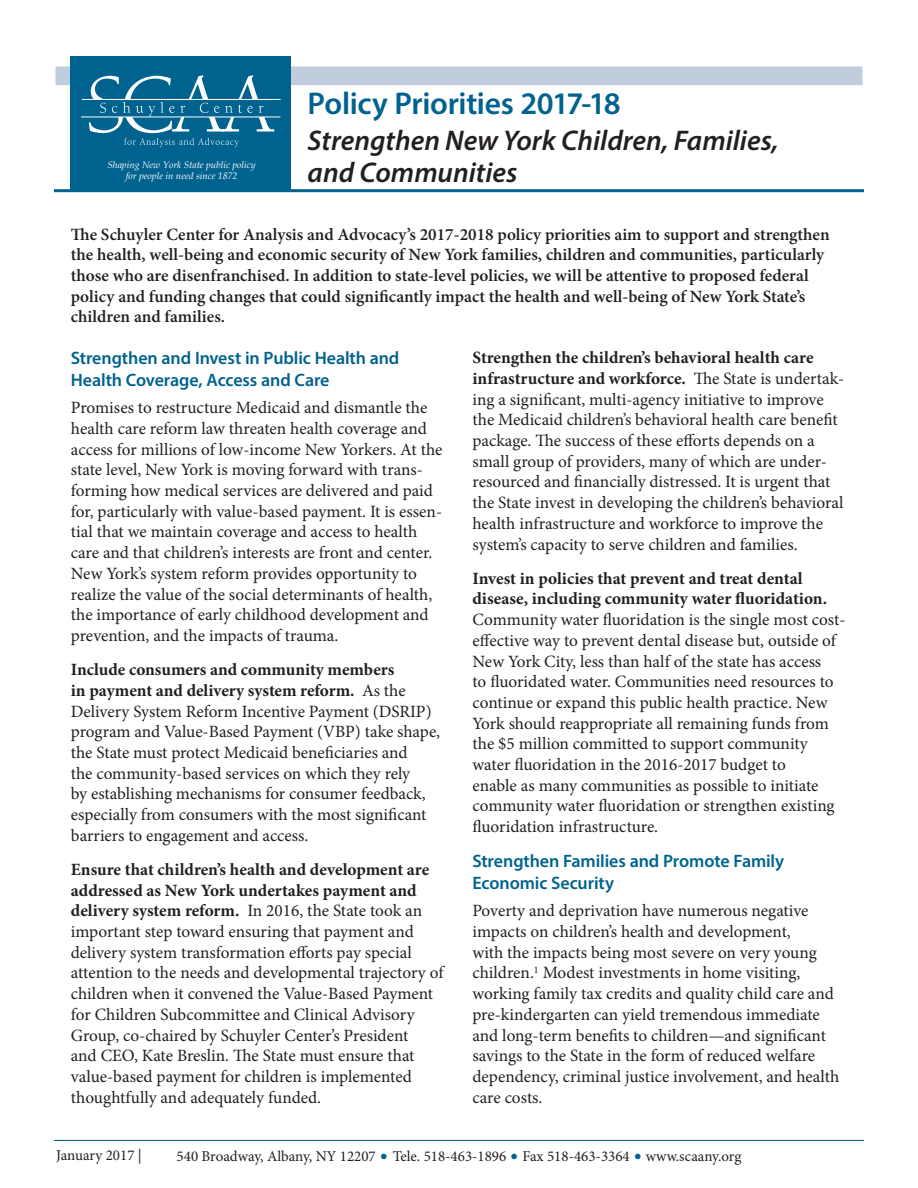
<style>
.page{position:relative;width:918px;height:1188px;background:#fff}
.page>*{position:absolute;margin:0;border:0;box-sizing:border-box;transform-origin:0 0}
.t1{font:600 31.5px "Myriad Pro";letter-spacing:-.01em;color:#00628e}
.t2{font:italic 600 28.5px "Myriad Pro";color:#231f20}
.Subheading{font:600 18px/21.6px "Myriad Pro";letter-spacing:-.005em;color:#00628e}
.Content{font:17.25px/20.7px "Minion Pro";color:#231f20}
.Content-2{font:600 17.25px/20.7px "Minion Pro";color:#231f20}
.Content-3{font:15px "Minion Pro";color:#231f20}
.t3{font:italic 9.6px/11.6px "Book Antiqua";color:#fff;text-align:center}
.s1{font-weight:700}
.s2{font-size:21px;color:#00628e}
</style>
<div class="page">
<hr style="left:54px;top:1140px;width:810px;height:1px;background:#00628e">
<div style="left:54px;top:65px;width:810px;height:22px;background:#bfcddc;border:2px solid #fff"></div>
<hr style="left:54px;top:189px;width:810px;height:3px;background:#00628e">
<div style="left:71px;top:57px;width:220px;height:135px;background:#00628e"></div>
<svg style="left:89px;top:75px;width:185px;height:72px"></svg>
<hr style="left:81px;top:117px;width:199px;height:1px;background:#fff">
<hr style="left:82px;top:99px;width:199px;height:1px;background:#fff">
<p class="t3" style="left:107px;top:158px;width:150px">Shaping New York State public policy for people in need since 1872</p>
<p class="t1" style="left:308px;top:83px;width:315px">Policy Priorities 2017-18</p>
<p class="t2" style="left:308px;top:122px;width:472px">Strengthen New York Children, Families,</p>
<p class="t2" style="left:308px;top:155px;width:211px">and Communities</p>
<p class="Content-2" style="left:71px;top:224px;width:760px">The Schuyler Center for Analysis and Advocacy’s 2017-2018 policy priorities aim to support and strengthen the health, well-being and economic security of New York families, children and communities, particularly those who are disenfranchised. In addition to state-level policies, we will be attentive to proposed federal policy and funding changes that could significantly impact the health and well-being of New York State’s children and families.</p>
<p class="Subheading" style="left:71px;top:347px;width:330px">Strengthen and Invest in Public Health and<br>Health Coverage, Access and Care</p>
<p class="Content" style="left:71px;top:397px;width:373px">Promises to restructure Medicaid and dismantle the health care reform law threaten health coverage and access for millions of low-income New Yorkers. At the state level, New York is moving forward with trans&shy;forming how medical services are delivered and paid for, particularly with value-based payment. It is essen&shy;tial that we maintain coverage and access to health care and that children’s interests are front and center.<br>New York’s system reform provides opportunity to realize the value of the social determinants of health, the importance of early childhood development and prevention, and the impacts of trauma.</p>
<p class="Content" style="left:71px;top:659px;width:371px"><span class="s1">Include consumers and community members<br>in payment and delivery system reform.</span> As the Delivery System Reform Incentive Payment (DSRIP) program and Value-Based Payment (VBP) take shape, the State must protect Medicaid beneficiaries and<br>the community-based services on which they rely<br>by establishing mechanisms for consumer feedback, especially from consumers with the most significant barriers to engagement and access.</p>
<p class="Content" style="left:71px;top:859px;width:374px"><span class="s1">Ensure that children’s health and development are addressed as New York undertakes payment and delivery system reform.</span> In 2016, the State took an important step toward ensuring that payment and delivery system transformation efforts pay special attention to the needs and developmental trajectory of children when it convened the Value-Based Payment for Children Subcommittee and Clinical Advisory Group, co-chaired by Schuyler Center’s President<br>and CEO, Kate Breslin. The State must ensure that value-based payment for children is implemented thoughtfully and adequately funded.</p>
<p class="Content" style="left:472px;top:347px;width:373px"><span class="s1">Strengthen the children’s behavioral health care infrastructure and workforce.</span> The State is undertak&shy;ing a significant, multi-agency initiative to improve the Medicaid children’s behavioral health care benefit package. The success of these efforts depends on a small group of providers, many of which are under&shy;resourced and financially distressed. It is urgent that the State invest in developing the children’s behavioral health infrastructure and workforce to improve the system’s capacity to serve children and families.</p>
<p class="Content" style="left:472px;top:568px;width:375px"><span class="s1">Invest in policies that prevent and treat dental disease, including community water fluoridation.<br></span>Community water fluoridation is the single most cost&shy;effective way to prevent dental disease but, outside of New York City, less than half of the state has access<br>to fluoridated water. Communities need resources to continue or expand this public health practice. New York should reappropriate all remaining funds from the $5 million committed to support community water fluoridation in the 2016-2017 budget to<br>enable as many communities as possible to initiate community water fluoridation or strengthen existing fluoridation infrastructure.</p>
<p class="Subheading" style="left:472px;top:850px;width:313px">Strengthen Families and Promote Family<br>Economic Security</p>
<p class="Content" style="left:472px;top:901px;width:368px">Poverty and deprivation have numerous negative impacts on children’s health and development,<br>with the impacts being most severe on very young children.<sup>1</sup> Modest investments in home visiting, working family tax credits and quality child care and pre-kindergarten can yield tremendous immediate and long-term benefits to children—and significant savings to the State in the form of reduced welfare dependency, criminal justice involvement, and health care costs.</p>
<p class="Content-3" style="left:56px;top:1146px;width:87px">January 2017 |</p>
<p class="Content-3" style="left:177px;top:1146px;width:566px">540 Broadway, Albany, NY 12207 <span class="s2">•</span> Tele. 518-463-1896 <span class="s2">•</span> Fax 518-463-3364 <span class="s2">•</span> www.scaany.org</p>
</div>
